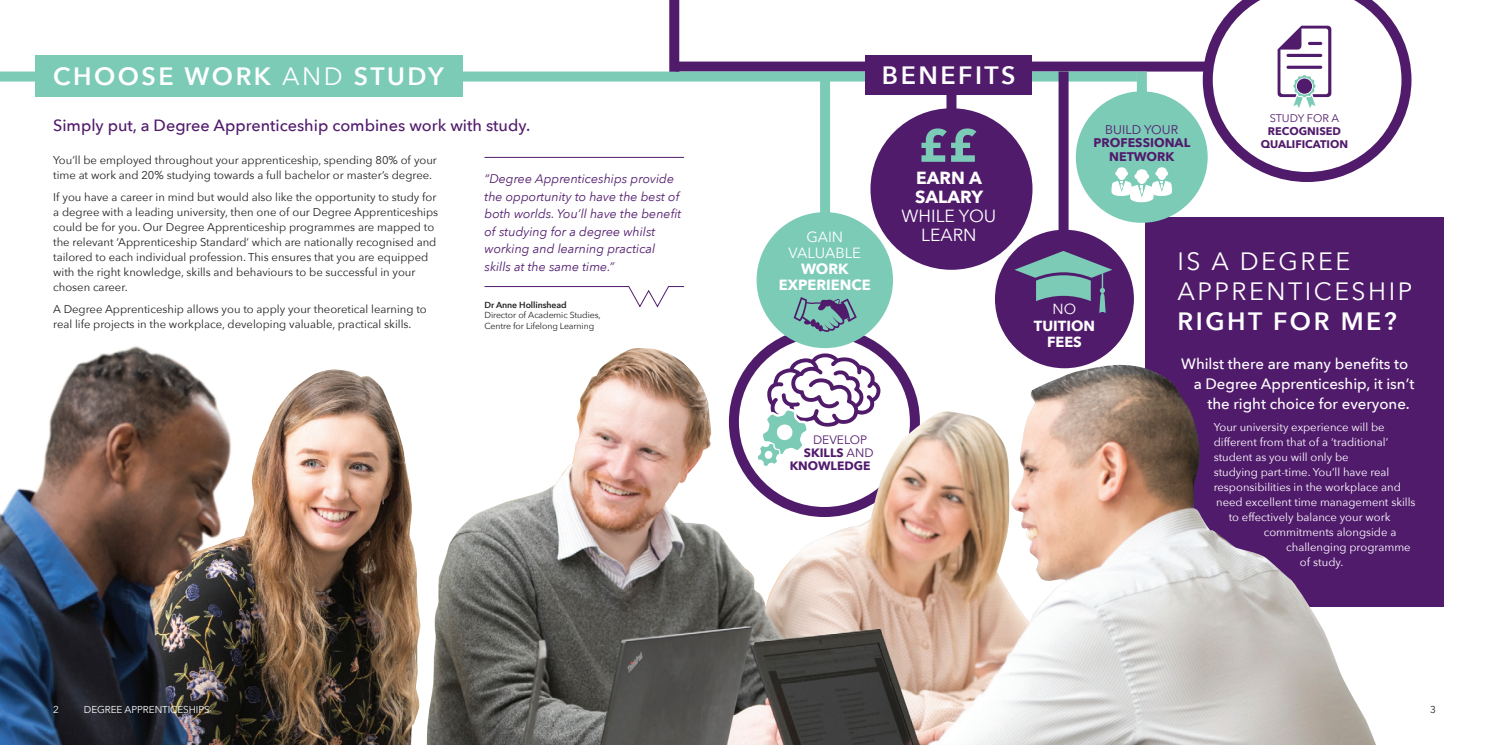
<style>
.page{position:relative;width:1489px;height:745px;background:#fff}
.page>*{position:absolute;margin:0;border:0;box-sizing:border-box;transform-origin:0 0}
.t1{font:600 25px "Avenir Next";letter-spacing:.1em;color:#fff}
.t2{font:25px/30px "Avenir Next";letter-spacing:.1em;color:#fff}
.t3{font:17.5px/18.9px "Avenir Next";color:#fff;text-align:center}
.t4{font:700 17.5px/18.9px "Avenir Next";color:#fff}
.t5{font:500 16.25px "Avenir Next";color:#511b6c}
.t6{font:500 15px "Avenir Next";color:#fff}
.t7{font:700 14.75px/15.8px "Avenir Next";color:#fff;text-align:center}
.t8{font:14.75px/15.8px "Avenir Next";color:#fff;text-align:center}
.t9{font:700 14.62px/16.1px "Avenir Next";color:#fff;text-align:center}
.t10{font:14.62px "Avenir Next";color:#fff}
.t11{font:italic 12.5px/17.5px "Avenir Next";color:#511b6c}
.t12{font:700 12.5px/13.8px "Avenir Next";color:#511b6c;text-align:center}
.t13{font:12.5px "Avenir Next";color:#511b6c}
.t14{font:700 12.12px "Avenir Next";color:#511b6c}
.t15{font:12.12px "Avenir Next";letter-spacing:-.005em;color:#511b6c}
.t16{font:11.25px/15px "Avenir Next";color:#231f20}
.t17{font:11.25px "Avenir Next";color:#fff}
.t18{font:700 11px/13px "Avenir Next";color:#511b6c;text-align:center}
.t19{font:11px "Avenir Next";color:#511b6c}
.t20{font:10px "Avenir Next";letter-spacing:-.01em;color:#fff}
.t21{font:10px "Avenir Next";color:#231f20}
.t22{font:8.75px/10.5px "Avenir Next";letter-spacing:-.01em;color:#231f20}
.t23{font:600 8.75px "Avenir Next";letter-spacing:-.01em;color:#231f20}
.s1{font-weight:400}
</style>
<div class="page">
<div style="left:675px;top:61px;width:539px;height:10px;background:#511b6c"></div>
<div style="left:1136px;top:71px;width:10px;height:33px;background:#7ccbb7"></div>
<div style="left:0;top:71px;width:39px;height:10px;background:#7ccbb7"></div>
<div style="left:457px;top:71px;width:679px;height:10px;background:#7ccbb7"></div>
<div style="left:35px;top:55px;width:427px;height:42px;background:#7ccbb7"></div>
<div style="left:669px;top:0;width:10px;height:72px;background:#511b6c"></div>
<svg style="left:1202px;top:0;width:209px;height:74px"></svg>
<hr style="left:1286px;top:66px;width:36px;height:3px;background:#511b6c;border-radius:2px">
<hr style="left:1307px;top:42px;width:15px;height:3px;background:#511b6c;border-radius:2px">
<img style="left:0;top:74px;width:1444px;height:670px">
<div style="left:864px;top:55px;width:167px;height:40px;background:#511b6c"></div>
<div style="left:870px;top:108px;width:162px;height:161px;background:#511b6c;border-radius:50%"></div>
<svg style="left:921px;top:128px;width:55px;height:34px"></svg>
<div style="left:1058px;top:71px;width:10px;height:166px;background:#511b6c"></div>
<h1 class="t1" style="left:53px;top:55px;width:392px">CHOOSE WORK <span class="s1">AND</span> STUDY</h1>
<h3 class="t5" style="left:53px;top:116px;width:478px">Simply put, a Degree Apprenticeship combines work with study.</h3>
<p class="t16" style="left:53px;top:152px;width:385px">You’ll be employed throughout your apprenticeship, spending 80% of your time at work and 20% studying towards a full bachelor or master’s degree.</p>
<p class="t16" style="left:53px;top:189px;width:386px">If you have a career in mind but would also like the opportunity to study for a degree with a leading university, then one of our Degree Apprenticeships could be for you. Our Degree Apprenticeship programmes are mapped to the relevant ‘Apprenticeship Standard’ which are nationally recognised and tailored to each individual profession. This ensures that you are equipped with the right knowledge, skills and behaviours to be successful in your chosen career.</p>
<p class="t16" style="left:53px;top:301px;width:375px">A Degree Apprenticeship allows you to apply your theoretical learning to real life projects in the workplace, developing valuable, practical skills.</p>
<p class="t11" style="left:484px;top:169px;width:198px">“Degree Apprenticeships provide the opportunity to have the best of both worlds. You’ll have the benefit of studying for a degree whilst working and learning practical skills at the same time.”</p>
<p class="t23" style="left:484px;top:297px;width:84px">Dr Anne Hollinshead</p>
<p class="t22" style="left:484px;top:309px;width:118px">Director of Academic Studies,<br>Centre for Lifelong Learning</p>
<h1 class="t1" style="left:882px;top:54px;width:135px">BENEFITS</h1>
<h3 class="t8" style="left:788px;top:228px;width:74px">GAIN<br>VALUABLE</h3>
<h3 class="t7" style="left:778px;top:261px;width:93px">WORK<br>EXPERIENCE</h3>
<h2 class="t4" style="left:915px;top:168px;width:70px">EARN A<br>SALARY</h2>
<h2 class="t3" style="left:901px;top:205px;width:96px">WHILE YOU<br>LEARN</h2>
<p class="t15" style="left:813px;top:429px;width:55px">DEVELOP</p>
<p class="t14" style="left:804px;top:445px;width:71px">SKILLS <span class="s1">AND</span></p>
<p class="t14" style="left:789px;top:458px;width:82px">KNOWLEDGE</p>
<p class="t13" style="left:1105px;top:119px;width:74px">BUILD YOUR</p>
<p class="t12" style="left:1093px;top:136px;width:98px">PROFESSIONAL<br>NETWORK</p>
<p class="t19" style="left:1269px;top:109px;width:71px">STUDY FOR A</p>
<p class="t18" style="left:1260px;top:125px;width:89px">RECOGNISED<br>QUALIFICATION</p>
<p class="t10" style="left:1052px;top:297px;width:25px">NO</p>
<p class="t9" style="left:1033px;top:317px;width:63px">TUITION<br>FEES</p>
<h1 class="t2" style="left:1177px;top:245px;width:236px">IS A DEGREE<br>APPRENTICESHIP</h1>
<h1 class="t1" style="left:1177px;top:299px;width:221px">RIGHT FOR ME?</h1>
<h3 class="t6" style="left:1181px;top:354px;width:229px">Whilst there are many benefits to</h3>
<h3 class="t6" style="left:1193px;top:374px;width:222px">a Degree Apprenticeship, it isn’t</h3>
<h3 class="t6" style="left:1207px;top:394px;width:204px">the right choice for everyone.</h3>
<p class="t17" style="left:1213px;top:417px;width:172px">Your university experience will be</p>
<p class="t17" style="left:1213px;top:432px;width:176px">different from that of a ‘traditional’</p>
<p class="t17" style="left:1213px;top:447px;width:136px">student as you will only be</p>
<p class="t17" style="left:1213px;top:462px;width:177px">studying part-time. You’ll have real</p>
<p class="t17" style="left:1213px;top:477px;width:189px">responsibilities in the workplace and</p>
<p class="t17" style="left:1216px;top:492px;width:201px">need excellent time management skills</p>
<p class="t17" style="left:1228px;top:507px;width:163px">to effectively balance your work</p>
<p class="t17" style="left:1263px;top:522px;width:134px">commitments alongside a</p>
<p class="t17" style="left:1286px;top:537px;width:126px">challenging programme</p>
<p class="t17" style="left:1299px;top:552px;width:45px">of study.</p>
<p class="t20" style="left:53px;top:700px;width:7px">2</p>
<p class="t20" style="left:84px;top:700px;width:127px">DEGREE APPRENTICESHIPS</p>
<p class="t21" style="left:1429px;top:700px;width:7px">3</p>
</div>
